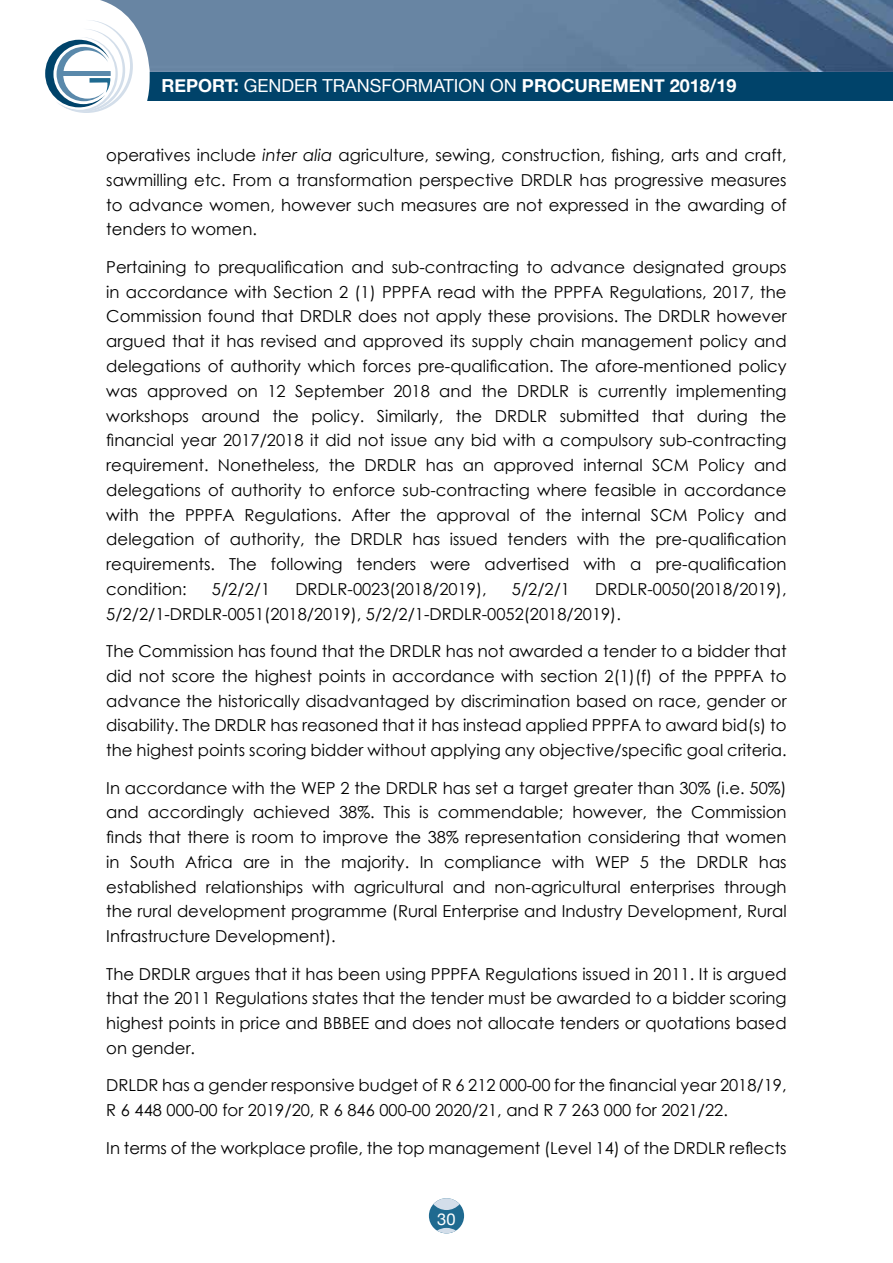
<style>
.page{position:relative;width:893px;height:1263px;background:#fff}
.page>*{position:absolute;margin:0;border:0;box-sizing:border-box;transform-origin:0 0}
.t1{font:700 18px "Helvetica Neue";color:#fff}
.t2{font:16.5px/24.8px "Century Gothic";color:#000;text-align:justify}
.t3{font:16.5px "Helvetica Neue";color:#fff}
.s1{font-weight:400}
.s2{font-style:italic}
</style>
<div class="page">
<div style="left:9px;top:71px;width:884px;height:30px;background:#00436a"></div>
<img style="left:150px;top:0;width:743px;height:72px">
<svg style="left:9px;top:0;width:141px;height:113px"></svg>
<hr style="left:63px;top:72px;width:48px;height:4px;background:#5a89ab">
<div style="left:429px;top:1198px;width:35px;height:35px;background:#1f6a90;border-radius:50%"></div>
<div style="left:437px;top:1228px;width:19px;height:5px;background:#d3deea;border-radius:50%"></div>
<svg style="left:433px;top:1198px;width:27px;height:12px"></svg>
<p class="t1" style="left:162px;top:71px;width:576px">REPORT: <span class="s1">GENDER TRANSFORMATION ON</span> PROCUREMENT 2018/19</p>
<p class="t2" style="left:106px;top:143px;width:682px">operatives include <span class="s2">inter alia</span> agriculture, sewing, construction, fishing, arts and craft, sawmilling etc. From a transformation perspective DRDLR has progressive measures to advance women, however such measures are not expressed in the awarding of tenders to women.</p>
<p class="t2" style="left:106px;top:254px;width:682px">Pertaining to prequalification and sub-contracting to advance designated groups in accordance with Section 2 (1) PPPFA read with the PPPFA Regulations, 2017, the Commission found that DRDLR does not apply these provisions. The DRDLR however argued that it has revised and approved its supply chain management policy and delegations of authority which forces pre-qualification. The afore-mentioned policy was approved on 12 September 2018 and the DRDLR is currently implementing workshops around the policy. Similarly, the DRDLR submitted that during the financial year 2017/2018 it did not issue any bid with a compulsory sub-contracting requirement. Nonetheless, the DRDLR has an approved internal SCM Policy and delegations of authority to enforce sub-contracting where feasible in accordance with the PPPFA Regulations. After the approval of the internal SCM Policy and delegation of authority, the DRDLR has issued tenders with the pre-qualification requirements. The following tenders were advertised with a pre-qualification condition:</p>
<p class="t2" style="left:106px;top:576px;width:682px;text-indent:489px">DRDLR-0050(2018/2019),<br>5/2/2/1-DRDLR-0051(2018/2019), 5/2/2/1-DRDLR-0052(2018/2019).</p>
<p class="t2" style="left:106px;top:638px;width:682px">The Commission has found that the DRDLR has not awarded a tender to a bidder that did not score the highest points in accordance with section 2(1)(f) of the PPPFA to advance the historically disadvantaged by discrimination based on race, gender or disability. The DRDLR has reasoned that it has instead applied PPPFA to award bid(s) to the highest points scoring bidder without applying any objective/specific goal criteria.</p>
<p class="t2" style="left:106px;top:775px;width:682px">In accordance with the WEP 2 the DRDLR has set a target greater than 30% (i.e. 50%) and accordingly achieved 38%. This is commendable; however, the Commission finds that there is room to improve the 38% representation considering that women in South Africa are in the majority. In compliance with WEP 5 the DRDLR has established relationships with agricultural and non-agricultural enterprises through the rural development programme (Rural Enterprise and Industry Development, Rural Infrastructure Development).</p>
<p class="t2" style="left:106px;top:961px;width:682px">The DRDLR argues that it has been using PPPFA Regulations issued in 2011. It is argued that the 2011 Regulations states that the tender must be awarded to a bidder scoring highest points in price and BBBEE and does not allocate tenders or quotations based on gender.</p>
<p class="t2" style="left:106px;top:1073px;width:682px">DRLDR has a gender responsive budget of R 6 212 000-00 for the financial year 2018/19,<br>R 6 448 000-00 for 2019/20, R 6 846 000-00 2020/21, and R 7 263 000 for 2021/22.</p>
<p class="t2" style="left:106px;top:1135px;width:682px">In terms of the workplace profile, the top management (Level 14) of the DRDLR reflects</p>
<p class="t2" style="left:212px;top:576px;width:60px">5/2/2/1</p>
<p class="t2" style="left:295px;top:576px;width:193px">DRDLR-0023(2018/2019),</p>
<p class="t2" style="left:512px;top:576px;width:60px">5/2/2/1</p>
<p class="t3" style="left:437px;top:1207px;width:20px">30</p>
</div>
